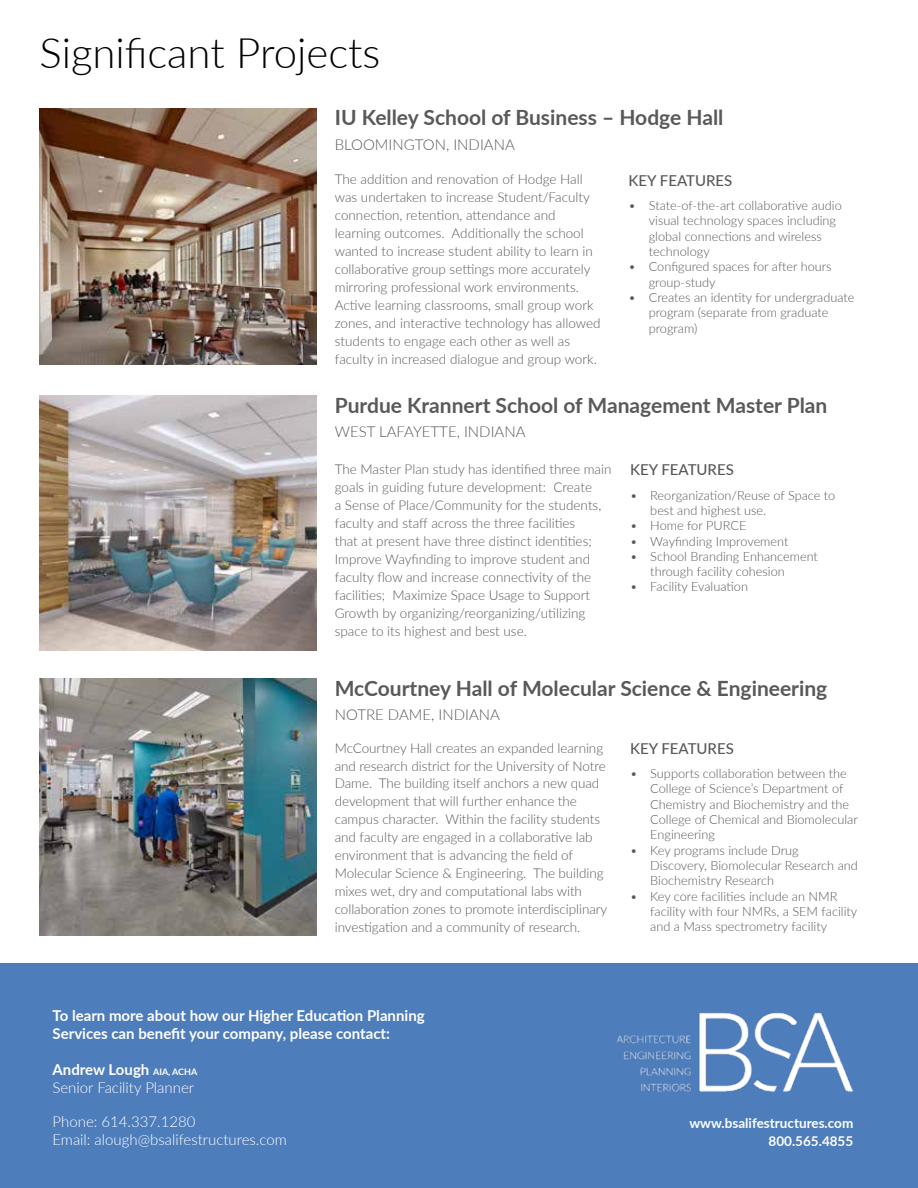
<style>
.page{position:relative;width:918px;height:1188px;background:#fff}
.page>*{position:absolute;margin:0;border:0;box-sizing:border-box;transform-origin:0 0}
.t1{font:300 42px "Lato";color:#000}
.t2{font:700 21px "Lato";color:#58595b}
.t3{font:300 15px/18px "Lato";color:#fff}
.t4{font:700 15px/18px "Lato";color:#fff}
.t5{font:300 15px "Lato";color:#58595b}
.t6{font:500 15px "Lato";color:#58595b}
.t7{font:300 13.5px/18px "Lato";color:#58595b}
.t8{font:700 13.5px/18px "Lato";color:#fff;text-align:right}
.t9{font:300 12.75px/15.3px "Lato";color:#58595b}
.s1{font-weight:700}
.s2{font-weight:700;font-size:9px}
</style>
<div class="page">
<div style="left:0;top:963px;width:918px;height:225px;background:#4e7dbb"></div>
<img style="left:40px;top:679px;width:276px;height:256px">
<img style="left:40px;top:108px;width:276px;height:257px">
<img style="left:40px;top:396px;width:276px;height:254px">
<img style="left:616px;top:1012px;width:237px;height:80px">
<h1 class="t1" style="left:40px;top:23px;width:342px">Significant Projects</h1>
<h2 class="t2" style="left:335px;top:102px;width:390px">IU Kelley School of Business – Hodge Hall</h2>
<p class="t5" style="left:335px;top:134px;width:182px">BLOOMINGTON, INDIANA</p>
<p class="t6" style="left:629px;top:169px;width:105px">KEY FEATURES</p>
<p class="t9" style="left:649px;top:197px;width:195px;text-indent:-20px">• State-of-the-art collaborative audio visual technology spaces including global connections and wireless technology</p>
<p class="t9" style="left:649px;top:259px;width:184px;text-indent:-20px">• Configured spaces for after hours group-study</p>
<p class="t9" style="left:649px;top:289px;width:207px;text-indent:-20px">• Creates an identity for undergraduate program (separate from graduate program)</p>
<p class="t7" style="left:335px;top:170px;width:267px">The addition and renovation of Hodge Hall was undertaken to increase Student/Faculty connection, retention, attendance and learning outcomes. Additionally the school wanted to increase student ability to learn in collaborative group settings more accurately mirroring professional work environments.<br>Active learning classrooms, small group work zones, and interactive technology has allowed students to engage each other as well as faculty in increased dialogue and group work.</p>
<h2 class="t2" style="left:335px;top:390px;width:494px">Purdue Krannert School of Management Master Plan</h2>
<p class="t5" style="left:335px;top:422px;width:192px">WEST LAFAYETTE, INDIANA</p>
<p class="t6" style="left:630px;top:459px;width:105px">KEY FEATURES</p>
<p class="t9" style="left:650px;top:487px;width:187px;text-indent:-20px">• Reorganization/Reuse of Space to best and highest use.</p>
<p class="t9" style="left:630px;top:518px;width:118px">• Home for PURCE</p>
<p class="t9" style="left:630px;top:533px;width:160px">• Wayfinding Improvement</p>
<p class="t9" style="left:650px;top:548px;width:169px;text-indent:-20px">• School Branding Enhancement through facility cohesion</p>
<p class="t9" style="left:630px;top:579px;width:119px">• Facility Evaluation</p>
<p class="t7" style="left:335px;top:460px;width:278px">The Master Plan study has identified three main goals in guiding future development: Create<br>a Sense of Place/Community for the students, faculty and staff across the three facilities<br>that at present have three distinct identities; Improve Wayfinding to improve student and faculty flow and increase connectivity of the facilities; Maximize Space Usage to Support Growth by organizing/reorganizing/utilizing space to its highest and best use.</p>
<h2 class="t2" style="left:335px;top:673px;width:494px">McCourtney Hall of Molecular Science &amp; Engineering</h2>
<p class="t5" style="left:335px;top:705px;width:167px">NOTRE DAME, INDIANA</p>
<p class="t6" style="left:630px;top:737px;width:105px">KEY FEATURES</p>
<p class="t9" style="left:650px;top:766px;width:209px;text-indent:-20px">• Supports collaboration between the<br>College of Science’s Department of<br>Chemistry and Biochemistry and the<br>College of Chemical and Biomolecular<br>Engineering</p>
<p class="t9" style="left:650px;top:842px;width:209px;text-indent:-20px">• Key programs include Drug<br>Discovery, Biomolecular Research and<br>Biochemistry Research</p>
<p class="t9" style="left:650px;top:888px;width:208px;text-indent:-20px">• Key core facilities include an NMR facility with four NMRs, a SEM facility and a Mass spectrometry facility</p>
<p class="t7" style="left:335px;top:738px;width:274px">McCourtney Hall creates an expanded learning and research district for the University of Notre Dame. The building itself anchors a new quad development that will further enhance the campus character. Within the facility students and faculty are engaged in a collaborative lab environment that is advancing the field of Molecular Science &amp; Engineering. The building mixes wet, dry and computational labs with collaboration zones to promote interdisciplinary investigation and a community of research.</p>
<p class="t4" style="left:53px;top:1006px;width:374px">To learn more about how our Higher Education Planning<br>Services can benefit your company, please contact:</p>
<p class="t3" style="left:53px;top:1060px;width:146px"><span class="s1">Andrew Lough</span> <span class="s2">AIA, ACHA<br></span>Senior Facility Planner</p>
<p class="t3" style="left:53px;top:1112px;width:236px">Phone: 614.337.1280<br>Email: alough@bsalifestructures.com</p>
<p class="t8" style="left:689px;top:1113px;width:165px">www.bsalifestructures.com<br>800.565.4855</p>
</div>
